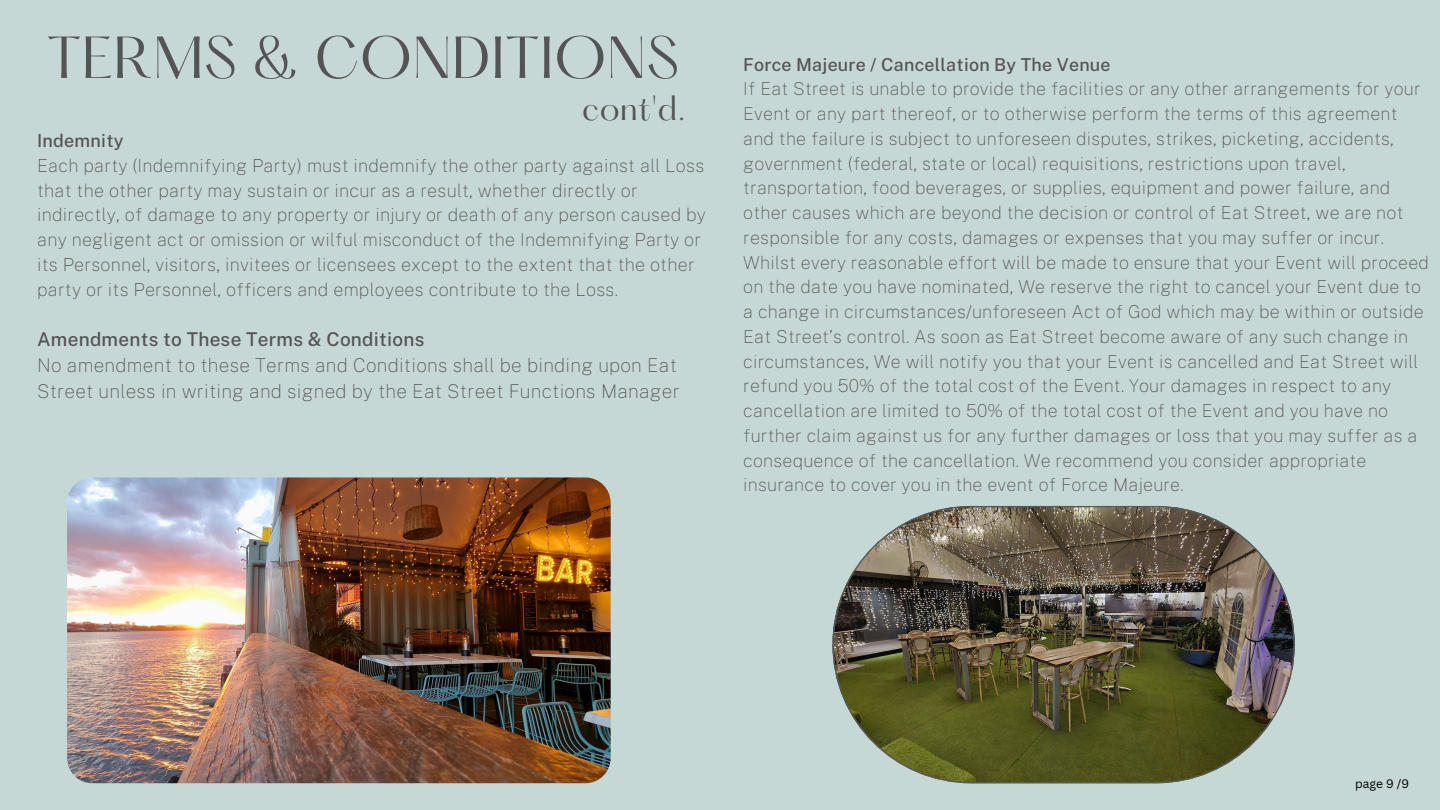
<style>
.page{position:relative;width:1440px;height:810px;background:#c6d8d5}
.page>*{position:absolute;margin:0;border:0;box-sizing:border-box;transform-origin:0 0}
.t1{font:51.7px "Hatton";letter-spacing:.015em;color:#545454}
.t2{font:30.7px "Hatton";color:#545454}
.t3{font:100 19px/26.2px "Public Sans";letter-spacing:.015em;color:#545454}
.t4{font:100 18px/24.8px "Public Sans";letter-spacing:.015em;color:#545454}
.t5{font:100 17.8px/24.8px "Public Sans";letter-spacing:.015em;color:#545454}
.t6{font:12px "Canva Sans";color:#000}
.s1{font-weight:500}
</style>
<div class="page">
<img style="left:832px;top:506px;width:463px;height:277px">
<img style="left:67px;top:477px;width:544px;height:306px;border-radius:25px">
<p class="t1" style="left:47px;top:33px;width:634px">TERMS &amp; CONDITIONS</p>
<p class="t2" style="left:582px;top:94px;width:105px">cont'd.</p>
<h3 class="t4" style="left:37px;top:128px;width:670px"><span class="s1">Indemnity<br></span>Each party (Indemnifying Party) must indemnify the other party against all Loss that the other party may sustain or incur as a result, whether directly or indirectly, of damage to any property or injury or death of any person caused by any negligent act or omission or wilful misconduct of the Indemnifying Party or its Personnel, visitors, invitees or licensees except to the extent that the other party or its Personnel, officers and employees contribute to the Loss.</h3>
<h3 class="t3" style="left:37px;top:326px;width:644px"><span class="s1">Amendments to These Terms &amp; Conditions<br></span>No amendment to these Terms and Conditions shall be binding upon Eat<br>Street unless in writing and signed by the Eat Street Functions Manager</h3>
<h3 class="t5" style="left:743px;top:52px;width:687px"><span class="s1">Force Majeure / Cancellation By The Venue<br></span>If Eat Street is unable to provide the facilities or any other arrangements for your Event or any part thereof, or to otherwise perform the terms of this agreement and the failure is subject to unforeseen disputes, strikes, picketing, accidents, government (federal, state or local) requisitions, restrictions upon travel, transportation, food beverages, or supplies, equipment and power failure, and other causes which are beyond the decision or control of Eat Street, we are not responsible for any costs, damages or expenses that you may suffer or incur.<br>Whilst every reasonable effort will be made to ensure that your Event will proceed on the date you have nominated, We reserve the right to cancel your Event due to a change in circumstances/unforeseen Act of God which may be within or outside Eat Street’s control. As soon as Eat Street become aware of any such change in circumstances, We will notify you that your Event is cancelled and Eat Street will refund you 50% of the total cost of the Event. Your damages in respect to any cancellation are limited to 50% of the total cost of the Event and you have no further claim against us for any further damages or loss that you may suffer as a consequence of the cancellation. We recommend you consider appropriate insurance to cover you in the event of Force Majeure.</h3>
<p class="t6" style="left:1355px;top:775px;width:55px">page 9 /9</p>
</div>
